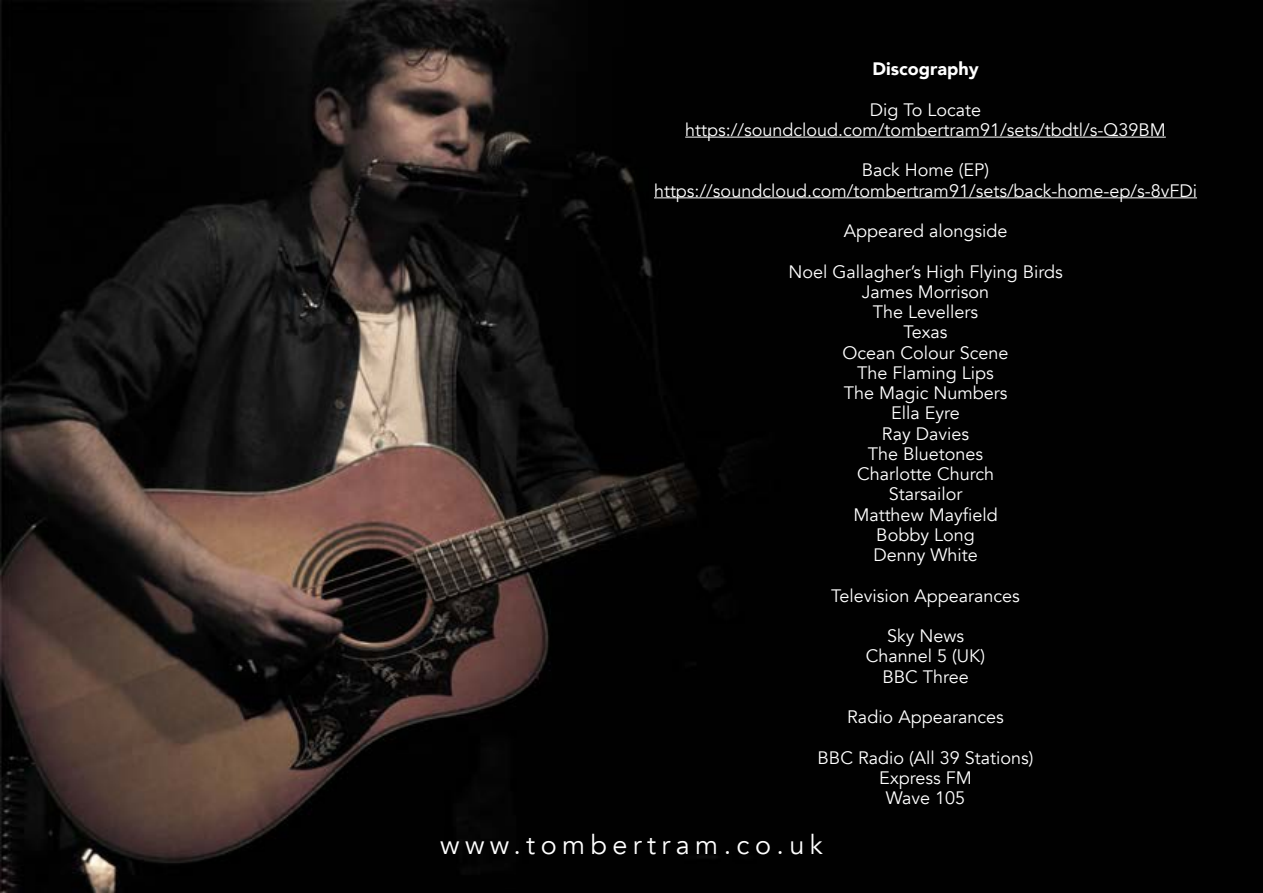
<style>
.page{position:relative;width:1263px;height:893px;background:#fff}
.page>*{position:absolute;margin:0;border:0;box-sizing:border-box;transform-origin:0 0}
.t1{font:27px "Avenir";letter-spacing:.2em;color:#fff}
.t2{font:18px/20.2px "Avenir";color:#fff;text-align:center}
.t3{font:900 18px "Avenir";color:#fff}
</style>
<div class="page">
<img style="left:0;top:0;width:1263px;height:893px">
<hr style="left:685px;top:137px;width:481px;height:1px;background:#fff">
<hr style="left:654px;top:197px;width:543px;height:1px;background:#fff">
<p class="t3" style="left:872px;top:53px;width:108px">Discography</p>
<p class="t2" style="left:685px;top:100px;width:482px">Dig To Locate https://soundcloud.com/tombertram91/sets/tbdtl/s-Q39BM</p>
<p class="t2" style="left:654px;top:160px;width:544px">Back Home (EP) https://soundcloud.com/tombertram91/sets/back-home-ep/s-8vFDi</p>
<p class="t2" style="left:844px;top:221px;width:165px">Appeared alongside</p>
<p class="t2" style="left:788px;top:262px;width:276px">Noel Gallagher’s High Flying Birds<br>James Morrison<br>The Levellers<br>Texas<br>Ocean Colour Scene<br>The Flaming Lips<br>The Magic Numbers<br>Ella Eyre<br>Ray Davies<br>The Bluetones<br>Charlotte Church<br>Starsailor<br>Matthew Mayfield<br>Bobby Long<br>Denny White</p>
<p class="t2" style="left:831px;top:586px;width:190px">Television Appearances</p>
<p class="t2" style="left:866px;top:626px;width:121px">Sky News<br>Channel 5 (UK)<br>BBC Three</p>
<p class="t2" style="left:847px;top:707px;width:158px">Radio Appearances</p>
<p class="t2" style="left:818px;top:748px;width:217px">BBC Radio (All 39 Stations)<br>Express FM<br>Wave 105</p>
<h1 class="t1" style="left:440px;top:829px;width:384px">www.tombertram.co.uk</h1>
</div>
